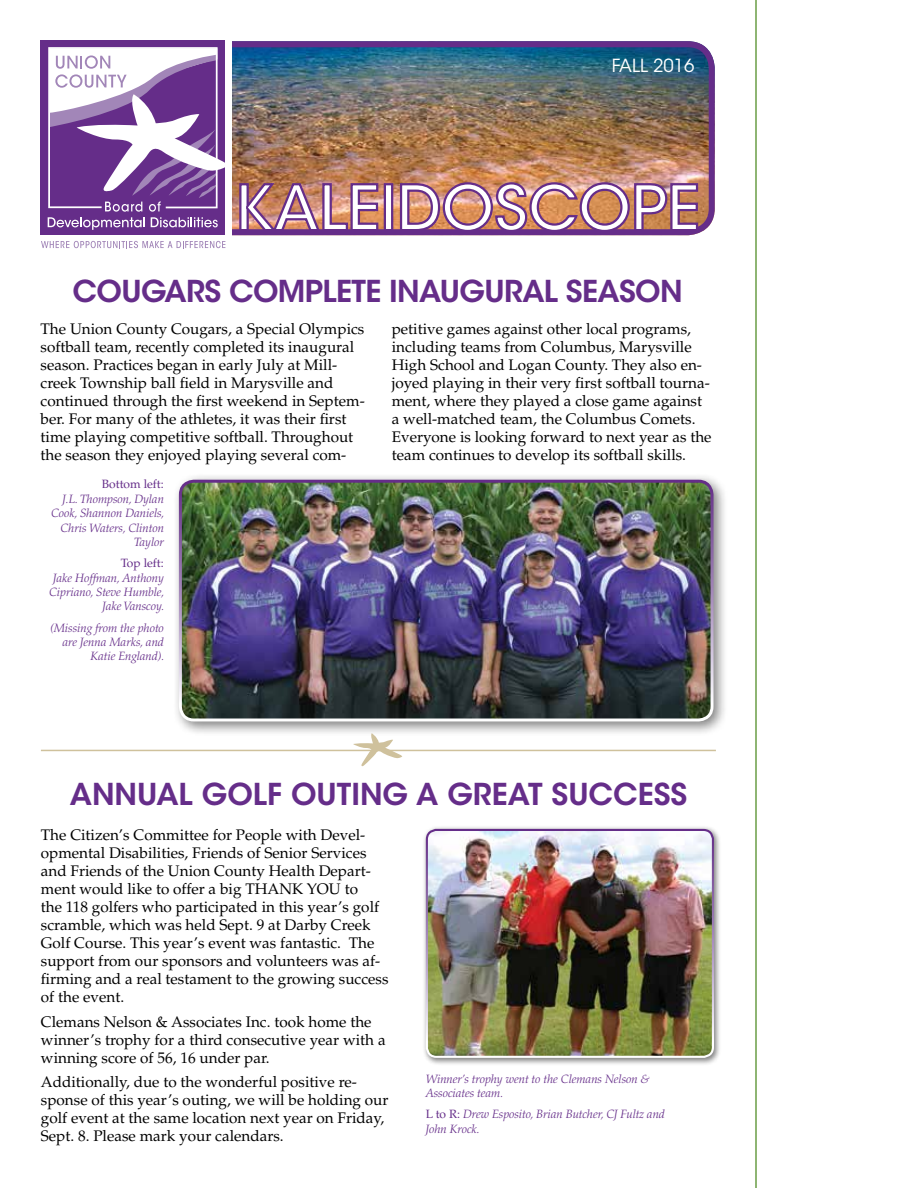
<style>
.page{position:relative;width:918px;height:1188px;background:#fff}
.page>*{position:absolute;margin:0;border:0;box-sizing:border-box;transform-origin:0 0}
.t1{font:600 30px "ITC Avant Garde Std";letter-spacing:-.02em;color:#652d89}
.t2{font:600 30px "ITC Avant Garde Std";color:#652d89}
.t3{font:18px "ITC Avant Garde Std";color:#fff}
.t4{font:15.3px/18px "Palatino LT Std";color:#000}
.t5{font:italic 300 12px/14.4px "Palatino LT Std";color:#652d89;text-align:right}
.t6{font:12px "Palatino LT Std";color:#652d89}
.s1{font-weight:400;font-style:normal}
</style>
<div class="page">
<img style="left:232px;top:48px;width:476px;height:180px">
<div style="left:202px;top:41px;width:513px;height:194px;border:6px solid #652d89;border-radius:24px"></div>
<div style="left:161px;top:33px;width:71px;height:205px;background:#fff"></div>
<hr style="left:755px;top:0;width:2px;height:1188px;background:#699d46">
<div style="left:41px;top:40px;width:184px;height:195px;background:#652d89"></div>
<svg style="left:41px;top:241px;width:184px;height:7px"></svg>
<svg style="left:48px;top:47px;width:177px;height:183px"></svg>
<img style="left:238px;top:181px;width:461px;height:52px">
<div style="left:172px;top:473px;width:557px;height:264px;background:#000;opacity:.5"></div>
<img style="left:180px;top:481px;width:532px;height:239px">
<div style="left:179px;top:480px;width:535px;height:242px;border:3px solid #fff;border-radius:14px"></div>
<div style="left:423px;top:826px;width:299px;height:240px;background:#000;opacity:.5"></div>
<img style="left:427px;top:830px;width:286px;height:227px">
<div style="left:426px;top:829px;width:288px;height:229px;border:2px solid #fff;border-radius:10px"></div>
<hr style="left:41px;top:750px;width:675px;height:1px;background:#cfc19c">
<svg style="left:353px;top:733px;width:49px;height:34px"></svg>
<p class="t3" style="left:612px;top:54px;width:84px">FALL 2016</p>
<h1 class="t1" style="left:73px;top:272px;width:612px">COUGARS COMPLETE INAUGURAL SEASON</h1>
<p class="t4" style="left:41px;top:320px;width:326px">The Union County Cougars, a Special Olympics softball team, recently completed its inaugural season. Practices began in early July at Mill&shy;creek Township ball field in Marysville and continued through the first weekend in Septem&shy;ber. For many of the athletes, it was their first time playing competitive softball. Throughout the season they enjoyed playing several com-</p>
<p class="t4" style="left:392px;top:320px;width:321px">petitive games against other local programs, including teams from Columbus, Marysville High School and Logan County. They also en&shy;joyed playing in their very first softball tourna&shy;ment, where they played a close game against a well-matched team, the Columbus Comets.<br>Everyone is looking forward to next year as the team continues to develop its softball skills.</p>
<p class="t6" style="left:102px;top:477px;width:64px">Bottom left:</p>
<p class="t5" style="left:51px;top:492px;width:115px">J.L. Thompson, Dylan<br>Cook, Shannon Daniels,<br>Chris Waters, Clinton<br>Taylor</p>
<p class="t6" style="left:121px;top:556px;width:45px">Top left:</p>
<p class="t5" style="left:49px;top:571px;width:117px">Jake Hoffman, Anthony<br>Cipriano, Steve Humble,<br>Jake Vanscoy.</p>
<p class="t5" style="left:50px;top:620px;width:116px">(Missing from the photo are Jenna Marks, and<br>Katie England).</p>
<h1 class="t2" style="left:70px;top:775px;width:619px">ANNUAL GOLF OUTING A GREAT SUCCESS</h1>
<p class="t4" style="left:41px;top:826px;width:349px">The Citizen’s Committee for People with Devel&shy;opmental Disabilities, Friends of Senior Services and Friends of the Union County Health Depart&shy;ment would like to offer a big THANK YOU to<br>the 118 golfers who participated in this year’s golf scramble, which was held Sept. 9 at Darby Creek Golf Course. This year’s event was fantastic. The support from our sponsors and volunteers was af&shy;firming and a real testament to the growing success of the event.</p>
<p class="t4" style="left:41px;top:1013px;width:346px">Clemans Nelson &amp; Associates Inc. took home the winner’s trophy for a third consecutive year with a winning score of 56, 16 under par.</p>
<p class="t4" style="left:41px;top:1074px;width:349px">Additionally, due to the wonderful positive re&shy;sponse of this year’s outing, we will be holding our golf event at the same location next year on Friday, Sept. 8. Please mark your calendars.</p>
<p class="t5" style="left:426px;top:1072px;width:225px;text-align:left">Winner’s trophy went to the Clemans Nelson &amp;<br>Associates team.</p>
<p class="t5" style="left:426px;top:1107px;width:241px;text-align:left"><span class="s1">L to R:</span> Drew Esposito, Brian Butcher, CJ Fultz and<br>John Krock.</p>
</div>
